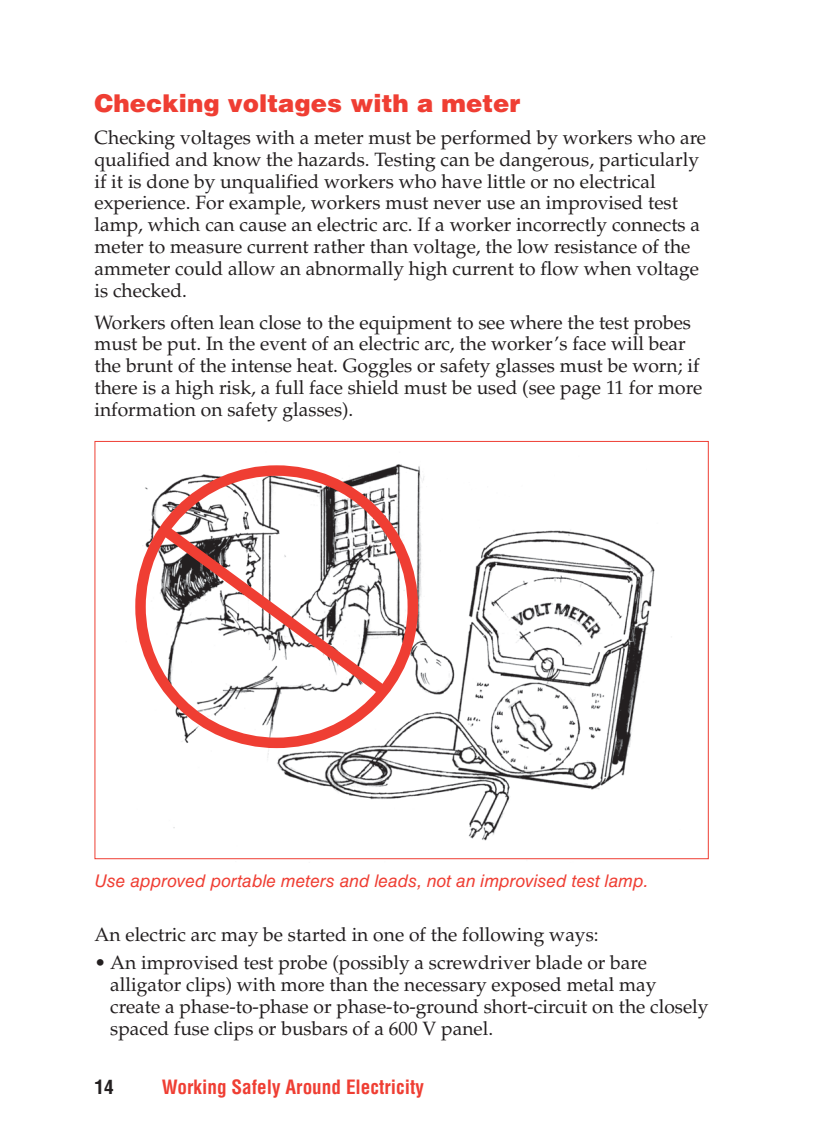
<style>
.page{position:relative;width:819px;height:1134px;background:#fff}
.page>*{position:absolute;margin:0;border:0;box-sizing:border-box;transform-origin:0 0}
.t1{font:900 24.5px "Helvetica LT Std";color:#ef3e33}
.t2{font:19.25px/21.9px "Palatino LT Std";color:#231f20}
.t3{font:700 condensed 19.25px "Helvetica LT Std";color:#ef3e33}
.t4{font:700 condensed 19.25px "Helvetica LT Std";color:#231f20}
.t5{font:italic 17.5px "Helvetica LT Std";color:#ef3e33}
</style>
<div class="page">
<img style="left:126px;top:464px;width:557px;height:396px">
<div style="left:135px;top:465px;width:283px;height:283px;border:10px solid #ef3e33;border-radius:50%"></div>
<svg style="left:151px;top:517px;width:247px;height:188px"></svg>
<p class="t1" style="left:94px;top:94px;width:428px">Checking voltages with a meter</p>
<p class="t2" style="left:94px;top:131px;width:613px">Checking voltages with a meter must be performed by workers who are qualified and know the hazards. Testing can be dangerous, particularly if it is done by unqualified workers who have little or no electrical experience. For example, workers must never use an improvised test lamp, which can cause an electric arc. If a worker incorrectly connects a meter to measure current rather than voltage, the low resistance of the ammeter could allow an abnormally high current to flow when voltage is checked.</p>
<p class="t2" style="left:94px;top:315px;width:609px">Workers often lean close to the equipment to see where the test probes must be put. In the event of an electric arc, the worker’s face will bear the brunt of the intense heat. Goggles or safety glasses must be worn; if there is a high risk, a full face shield must be used (see page 11 for more information on safety glasses).</p>
<p class="t5" style="left:94px;top:875px;width:556px">Use approved portable meters and leads, not an improvised test lamp.</p>
<p class="t2" style="left:94px;top:928px;width:506px">An electric arc may be started in one of the following ways:</p>
<p class="t2" style="left:110px;top:956px;width:600px;text-indent:-16px">• An improvised test probe (possibly a screwdriver blade or bare alligator clips) with more than the necessary exposed metal may create a phase-to-phase or phase-to-ground short-circuit on the closely spaced fuse clips or busbars of a 600 V panel.</p>
<p class="t4" style="left:94px;top:1080px;width:21px">14</p>
<p class="t3" style="left:162px;top:1080px;width:264px">Working Safely Around Electricity</p>
</div>
